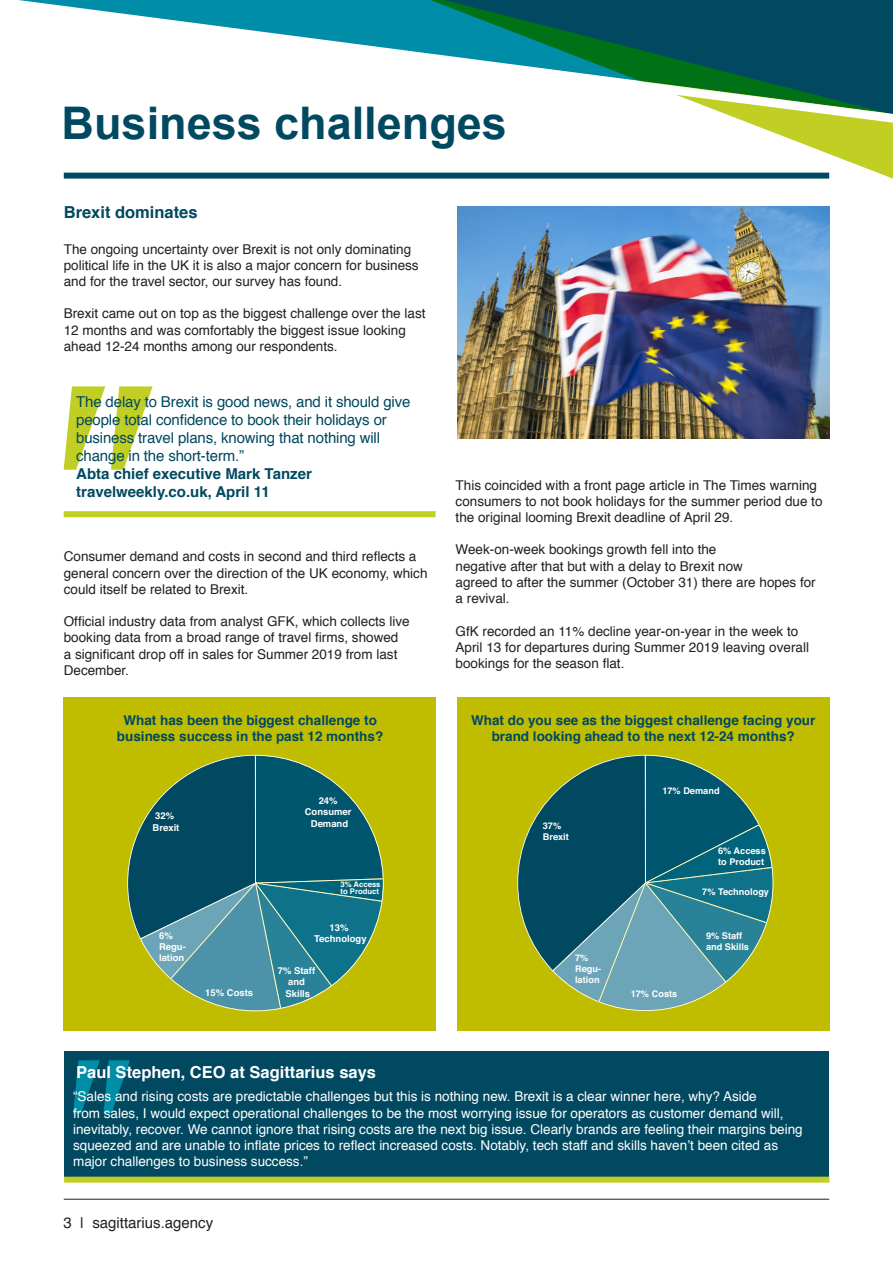
<style>
.page{position:relative;width:893px;height:1263px;background:#fff}
.page>*{position:absolute;margin:0;border:0;box-sizing:border-box;transform-origin:0 0}
.t1{font:700 45px "Arial";color:#004960}
.t2{font:700 16.5px "Helvetica";color:#fff}
.t3{font:700 16.5px "Helvetica";color:#004960}
.t4{font:15px/18px "Helvetica";letter-spacing:-.01em;color:#004960}
.t5{font:700 15px "Helvetica";color:#004960}
.t6{font:15px "Helvetica";color:#231f20}
.t7{font:13.5px/16.2px "Helvetica";color:#231f20}
.t8{font:13.5px/16.2px "Helvetica";color:#fff}
.t9{font:700 13.5px/16.2px "Helvetica";color:#004960;text-align:center}
.t10{font:700 9.45px/11.4px "Helvetica";color:#fff;text-align:center}
.t11{font:700 9.15px/11.1px "Helvetica";color:#fff}
.t12{font:700 7.8px/6.9px "Helvetica";color:#fff}
</style>
<div class="page">
<svg style="left:430px;top:123px;width:463px;height:56px"></svg>
<svg style="left:19px;top:0;width:874px;height:123px"></svg>
<div style="left:64px;top:697px;width:372px;height:334px;background:#c0bc00"></div>
<div style="left:457px;top:697px;width:372px;height:334px;background:#c0bc00"></div>
<svg style="left:127px;top:755px;width:257px;height:256px"></svg>
<div style="left:64px;top:173px;width:765px;height:6px;background:#004960"></div>
<img style="left:457px;top:206px;width:372px;height:232px">
<svg style="left:64px;top:386px;width:41px;height:84px"></svg>
<svg style="left:111px;top:386px;width:42px;height:84px"></svg>
<div style="left:64px;top:511px;width:372px;height:6px;background:#c1ce23"></div>
<svg style="left:517px;top:755px;width:256px;height:256px"></svg>
<hr style="left:64px;top:1199px;width:765px;height:1px;background:#231f20">
<div style="left:64px;top:1051px;width:765px;height:126px;background:#004960"></div>
<svg style="left:73px;top:1060px;width:57px;height:53px"></svg>
<div style="left:64px;top:1177px;width:765px;height:6px;background:#c1ce23"></div>
<p class="t1" style="left:62px;top:94px;width:447px">Business challenges</p>
<p class="t3" style="left:64px;top:198px;width:135px">Brexit dominates</p>
<p class="t7" style="left:64px;top:241px;width:356px">The ongoing uncertainty over Brexit is not only dominating political life in the UK it is also a major concern for business and for the travel sector, our survey has found.</p>
<p class="t7" style="left:64px;top:306px;width:363px">Brexit came out on top as the biggest challenge over the last<br>12 months and was comfortably the biggest issue looking ahead 12-24 months among our respondents.</p>
<p class="t4" style="left:76px;top:393px;width:336px">The delay to Brexit is good news, and it should give people total confidence to book their holidays or business travel plans, knowing that nothing will change in the short-term.”</p>
<p class="t5" style="left:76px;top:461px;width:237px">Abta chief executive Mark Tanzer</p>
<p class="t5" style="left:76px;top:479px;width:195px">travelweekly.co.uk, April 11</p>
<p class="t7" style="left:64px;top:549px;width:365px">Consumer demand and costs in second and third reflects a general concern over the direction of the UK economy, which could itself be related to Brexit.</p>
<p class="t7" style="left:64px;top:614px;width:347px">Official industry data from analyst GFK, which collects live booking data from a broad range of travel firms, showed<br>a significant drop off in sales for Summer 2019 from last December.</p>
<p class="t7" style="left:456px;top:477px;width:368px">This coincided with a front page article in The Times warning consumers to not book holidays for the summer period due to the original looming Brexit deadline of April 29.</p>
<p class="t7" style="left:456px;top:542px;width:362px">Week-on-week bookings growth fell into the<br>negative after that but with a delay to Brexit now<br>agreed to after the summer (October 31) there are hopes for a revival.</p>
<p class="t7" style="left:456px;top:623px;width:355px">GfK recorded an 11% decline year-on-year in the week to<br>April 13 for departures during Summer 2019 leaving overall bookings for the season flat.</p>
<p class="t9" style="left:117px;top:712px;width:268px">What has been the biggest challenge to business success in the past 12 months?</p>
<p class="t9" style="left:471px;top:712px;width:346px">What do you see as the biggest challenge facing your brand looking ahead to the next 12-24 months?</p>
<p class="t10" style="left:153px;top:810px;width:28px;text-align:left">32%<br>Brexit</p>
<p class="t10" style="left:305px;top:795px;width:48px">24%<br>Consumer<br>Demand</p>
<p class="t10" style="left:159px;top:930px;width:28px;text-align:left">6%<br>Regu&shy;lation</p>
<p class="t12" style="left:340px;top:881px;width:42px">3% Access to Product</p>
<p class="t10" style="left:314px;top:922px;width:54px">13%<br>Technology</p>
<p class="t10" style="left:278px;top:965px;width:39px">7% Staff and</p>
<p class="t10" style="left:205px;top:987px;width:49px">15% Costs</p>
<p class="t10" style="left:285px;top:988px;width:26px">Skills</p>
<p class="t11" style="left:543px;top:821px;width:28px">37%<br>Brexit</p>
<p class="t11" style="left:575px;top:952px;width:28px">7%<br>Regu&shy;lation</p>
<p class="t11" style="left:662px;top:785px;width:59px">17% Demand</p>
<p class="t11" style="left:631px;top:989px;width:48px">17% Costs</p>
<p class="t11" style="left:718px;top:845px;width:49px">6% Access to Product</p>
<p class="t11" style="left:702px;top:886px;width:68px">7% Technology</p>
<p class="t11" style="left:706px;top:930px;width:44px">9% Staff and Skills</p>
<p class="t2" style="left:76px;top:1059px;width:301px">Paul Stephen, CEO at Sagittarius says</p>
<p class="t8" style="left:73px;top:1089px;width:731px">“Sales and rising costs are predictable challenges but this is nothing new. Brexit is a clear winner here, why? Aside<br>from sales, I would expect operational challenges to be the most worrying issue for operators as customer demand will, inevitably, recover. We cannot ignore that rising costs are the next big issue. Clearly brands are feeling their margins being squeezed and are unable to inflate prices to reflect increased costs. Notably, tech staff and skills haven’t been cited as major challenges to business success.”</p>
<p class="t6" style="left:63px;top:1211px;width:151px">3 | sagittarius.agency</p>
</div>
